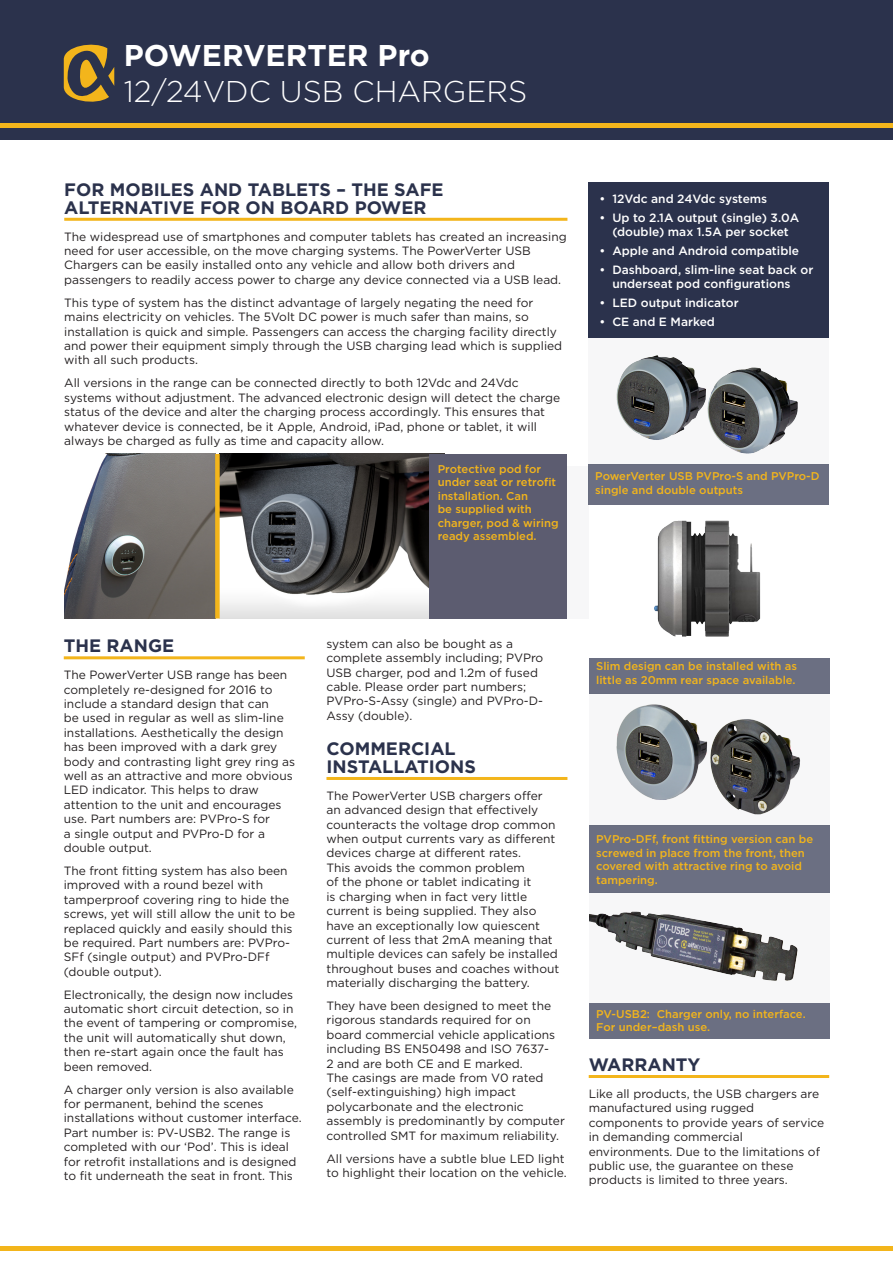
<style>
.page{position:relative;width:893px;height:1263px;background:#fff}
.page>*{position:absolute;margin:0;border:0;box-sizing:border-box;transform-origin:0 0}
.Content{font:300 30px "Gotham";color:#fff}
.Header_heading{font:700 30px "Gotham";color:#fff}
.Subheading_A{font:700 18px/18px "Gotham";color:#2b324c}
.Body_Copy{font:12px/14.4px "Gotham";color:#231f20}
.body_copy_last_para{font:12px/14.4px "Gotham";color:#231f20}
.t1{font:500 12px/14.4px "Gotham";color:#fff;text-align:center}
.Body_Copy-2{font:500 11.25px/13.5px "Gotham";color:#f3b51b}
</style>
<div class="page">
<div style="left:0;top:0;width:893px;height:140px;background:#2b324c"></div>
<hr style="left:0;top:123px;width:893px;height:4px;background:#f3b51b">
<svg style="left:64px;top:45px;width:50px;height:57px"></svg>
<hr style="left:0;top:1246px;width:893px;height:4px;background:#f3b51b">
<hr style="left:64px;top:218px;width:503px;height:3px;background:#f3b51b">
<hr style="left:64px;top:656px;width:241px;height:3px;background:#f3b51b">
<hr style="left:326px;top:777px;width:241px;height:3px;background:#f3b51b">
<div style="left:348px;top:466px;width:241px;height:152px;background:#f7f7f8"></div>
<div style="left:589px;top:892px;width:241px;height:111px;background:#f7f7f8"></div>
<img style="left:589px;top:911px;width:209px;height:70px">
<div style="left:588px;top:338px;width:241px;height:127px;background:#f7f7f8"></div>
<img style="left:617px;top:355px;width:181px;height:99px">
<div style="left:589px;top:693px;width:241px;height:132px;background:#f7f7f8"></div>
<img style="left:616px;top:705px;width:184px;height:110px">
<div style="left:588px;top:182px;width:241px;height:156px;background:#2b324c"></div>
<div style="left:588px;top:465px;width:241px;height:40px;background:#6b6f82"></div>
<div style="left:589px;top:658px;width:241px;height:35px;background:#6b6f82"></div>
<div style="left:589px;top:825px;width:241px;height:67px;background:#6b6f82"></div>
<div style="left:589px;top:1003px;width:241px;height:35px;background:#6b6f82"></div>
<img style="left:220px;top:454px;width:209px;height:164px">
<img style="left:64px;top:454px;width:151px;height:164px">
<div style="left:215px;top:454px;width:5px;height:164px;background:#f3b51b"></div>
<div style="left:429px;top:454px;width:138px;height:164px;background:#5c5c70"></div>
<hr style="left:589px;top:1075px;width:240px;height:3px;background:#f3b51b">
<img style="left:654px;top:520px;width:107px;height:117px">
<p class="Header_heading" style="left:124px;top:38px;width:307px">POWERVERTER Pro</p>
<p class="Content" style="left:124px;top:75px;width:405px">12/24VDC USB CHARGERS</p>
<p class="Subheading_A" style="left:64px;top:180px;width:381px">FOR MOBILES AND TABLETS – THE SAFE<br>ALTERNATIVE FOR ON BOARD POWER</p>
<p class="body_copy_last_para" style="left:64px;top:229px;width:504px">The widespread use of smartphones and computer tablets has created an increasing need for user accessible, on the move charging systems. The PowerVerter USB Chargers can be easily installed onto any vehicle and allow both drivers and passengers to readily access power to charge any device connected via a USB lead.</p>
<p class="body_copy_last_para" style="left:64px;top:295px;width:499px">This type of system has the distinct advantage of largely negating the need for mains electricity on vehicles. The 5Volt DC power is much safer than mains, so installation is quick and simple. Passengers can access the charging facility directly and power their equipment simply through the USB charging lead which is supplied with all such products.</p>
<p class="body_copy_last_para" style="left:64px;top:376px;width:498px">All versions in the range can be connected directly to both 12Vdc and 24Vdc systems without adjustment. The advanced electronic design will detect the charge status of the device and alter the charging process accordingly. This ensures that whatever device is connected, be it Apple, Android, iPad, phone or tablet, it will always be charged as fully as time and capacity allow.</p>
<p class="Body_Copy-2" style="left:438px;top:462px;width:122px">Protective pod for under seat or retrofit installation. Can<br>be supplied with charger, pod &amp; wiring ready assembled.</p>
<p class="t1" style="left:600px;top:192px;width:169px">• 12Vdc and 24Vdc systems</p>
<p class="t1" style="left:600px;top:210px;width:201px">• Up to 2.1A output (single) 3.0A (double) max 1.5A per socket</p>
<p class="t1" style="left:600px;top:243px;width:201px">• Apple and Android compatible</p>
<p class="t1" style="left:612px;top:262px;width:202px;text-align:left;text-indent:-13px">• Dashboard, slim-line seat back or underseat pod configurations</p>
<p class="t1" style="left:600px;top:295px;width:141px">• LED output indicator</p>
<p class="t1" style="left:600px;top:314px;width:117px">• CE and E Marked</p>
<p class="Body_Copy-2" style="left:595px;top:469px;width:226px">PowerVerter USB PVPro-S and PVPro-D single and double outputs</p>
<p class="Subheading_A" style="left:64px;top:636px;width:112px">THE RANGE</p>
<p class="Body_Copy" style="left:64px;top:667px;width:233px">The PowerVerter USB range has been completely re-designed for 2016 to include a standard design that can<br>be used in regular as well as slim-line installations. Aesthetically the design has been improved with a dark grey body and contrasting light grey ring as well as an attractive and more obvious LED indicator. This helps to draw attention to the unit and encourages use. Part numbers are: PVPro-S for<br>a single output and PVPro-D for a double output.</p>
<p class="Body_Copy" style="left:64px;top:863px;width:233px">The front fitting system has also been improved with a round bezel with tamperproof covering ring to hide the screws, yet will still allow the unit to be replaced quickly and easily should this be required. Part numbers are: PVPro-SFf (single output) and PVPro-DFf (double output).</p>
<p class="Body_Copy" style="left:64px;top:987px;width:235px">Electronically, the design now includes automatic short circuit detection, so in the event of tampering or compromise, the unit will automatically shut down, then re-start again once the fault has been removed.</p>
<p class="body_copy_last_para" style="left:64px;top:1082px;width:239px">A charger only version is also available for permanent, behind the scenes installations without customer interface.<br>Part number is: PV-USB2. The range is completed with our ‘Pod’. This is ideal for retrofit installations and is designed to fit underneath the seat in front. This</p>
<p class="body_copy_last_para" style="left:326px;top:636px;width:218px">system can also be bought as a complete assembly including; PVPro<br>USB charger, pod and 1.2m of fused cable. Please order part numbers;<br>PVPro-S-Assy (single) and PVPro-D-<br>Assy (double).</p>
<p class="Subheading_A" style="left:326px;top:739px;width:151px">COMMERCIAL<br>INSTALLATIONS</p>
<p class="Body_Copy" style="left:326px;top:788px;width:234px">The PowerVerter USB chargers offer an advanced design that effectively counteracts the voltage drop common when output currents vary as different devices charge at different rates.<br>This avoids the common problem<br>of the phone or tablet indicating it<br>is charging when in fact very little current is being supplied. They also have an exceptionally low quiescent current of less that 2mA meaning that multiple devices can safely be installed throughout buses and coaches without materially discharging the battery.</p>
<p class="Body_Copy" style="left:326px;top:998px;width:240px">They have been designed to meet the rigorous standards required for on board commercial vehicle applications including BS EN50498 and ISO 7637-<br>2 and are both CE and E marked.<br>The casings are made from V0 rated (self-extinguishing) high impact polycarbonate and the electronic assembly is predominantly by computer controlled SMT for maximum reliability.</p>
<p class="Body_Copy" style="left:326px;top:1151px;width:242px">All versions have a subtle blue LED light to highlight their location on the vehicle.</p>
<p class="Body_Copy-2" style="left:596px;top:659px;width:203px">Slim design can be installed with as little as 20mm rear space available.</p>
<p class="Body_Copy-2" style="left:596px;top:832px;width:218px">PVPro-DFf, front fitting version can be screwed in place from the front, then covered with attractive ring to avoid tampering.</p>
<p class="Body_Copy-2" style="left:596px;top:1006px;width:211px">PV-USB2: Charger only, no interface.<br>For under–dash use.</p>
<p class="Subheading_A" style="left:589px;top:1055px;width:113px">WARRANTY</p>
<p class="body_copy_last_para" style="left:589px;top:1086px;width:237px">Like all products, the USB chargers are manufactured using rugged components to provide years of service in demanding commercial environments. Due to the limitations of public use, the guarantee on these products is limited to three years.</p>
</div>
